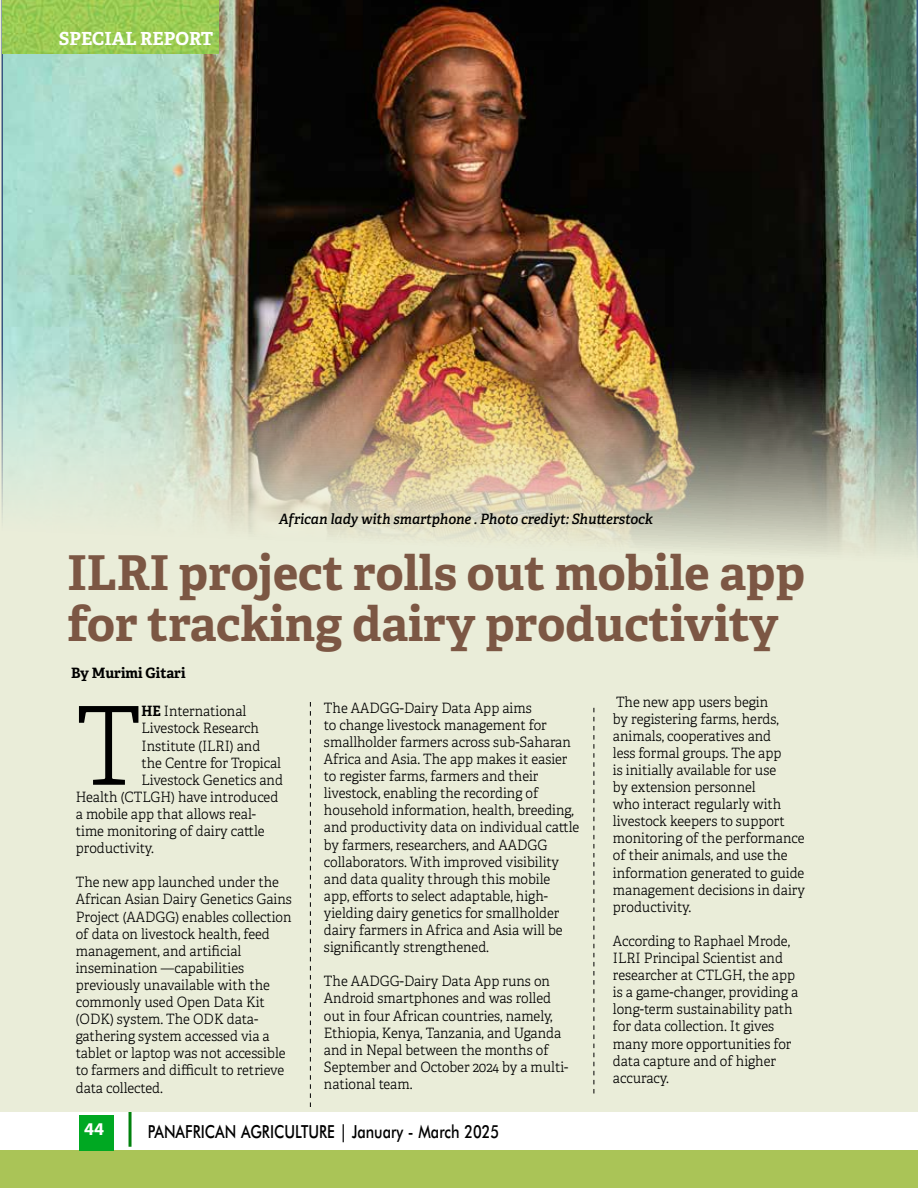
<style>
.page{position:relative;width:918px;height:1188px;background:#fff}
.page>*{position:absolute;margin:0;border:0;box-sizing:border-box;transform-origin:0 0}
.t1{font:300 108.75px "Adelle";color:#000;scale:.94 1}
.t2{font:700 48px/51px "Adelle";color:#7c5744}
.t3{font:500 18px "Futura BT";color:#000;scale:.8 1}
.t4{font:700 18px "Adelle";color:#fff}
.t5{font:700 18px "Myriad";color:#fff}
.t6{font:300 14.25px/17.1px "Adelle";color:#000;scale:.94 1}
.t7{font:italic 600 14.25px "Adelle";color:#000;scale:.96 1}
.t8{font:700 14.25px "Adelle";color:#000}
.s1{font-weight:700}
</style>
<div class="page">
<div style="left:0;top:1150px;width:918px;height:38px;background:#aac457"></div>
<hr style="left:129px;top:1111px;width:3px;height:36px;background:#00810c">
<hr style="left:0;top:1111px;width:918px;height:1px;background:#000">
<div style="left:80px;top:1115px;width:34px;height:35px;background:#00a822"></div>
<div style="left:0;top:0;width:918px;height:1111px;background:#eaedd9"></div>
<img style="left:2px;top:0;width:916px;height:552px">
<svg style="left:310px;top:702px;width:1px;height:405px"></svg>
<svg style="left:594px;top:708px;width:1px;height:386px"></svg>
<img style="left:3px;top:0;width:215px;height:54px">
<p class="t4" style="left:59px;top:27px;width:156px">SPECIAL REPORT</p>
<p class="t7" style="left:279px;top:510px;width:391px">African lady with smartphone . Photo crediyt: Shutterstock</p>
<h2 class="t2" style="left:68px;top:547px;width:739px">ILRI project rolls out mobile app for tracking dairy productivity</h2>
<p class="t8" style="left:71px;top:664px;width:116px">By Murimi Gitari</p>
<h1 class="t1" style="left:76px;top:680px;width:71px">T</h1>
<p class="t6" style="left:142px;top:703px;width:113px"><span class="s1">he</span> International</p>
<p class="t6" style="left:142px;top:720px;width:126px">Livestock Research</p>
<p class="t6" style="left:142px;top:737px;width:128px">Institute (ILRI) and</p>
<p class="t6" style="left:142px;top:754px;width:150px">the Centre for Tropical</p>
<p class="t6" style="left:142px;top:771px;width:152px">Livestock Genetics and</p>
<p class="t6" style="left:76px;top:789px;width:217px">Health (CTLGH) have introduced</p>
<p class="t6" style="left:76px;top:806px;width:193px">a mobile app that allows real-</p>
<p class="t6" style="left:76px;top:823px;width:203px">time monitoring of dairy cattle</p>
<p class="t6" style="left:76px;top:840px;width:85px">productivity.</p>
<p class="t6" style="left:76px;top:874px;width:231px">The new app launched under the<br>African Asian Dairy Genetics Gains<br>Project (AADGG) enables collection of data on livestock health, feed management, and artificial insemination —capabilities previously unavailable with the commonly used Open Data Kit (ODK) system. The ODK data&shy;gathering system accessed via a tablet or laptop was not accessible to farmers and difficult to retrieve data collected.</p>
<p class="t6" style="left:324px;top:699px;width:273px">The AADGG-Dairy Data App aims<br>to change livestock management for smallholder farmers across sub-Saharan Africa and Asia. The app makes it easier to register farms, farmers and their livestock, enabling the recording of household information, health, breeding, and productivity data on individual cattle by farmers, researchers, and AADGG collaborators. With improved visibility and data quality through this mobile<br>app, efforts to select adaptable, high&shy;yielding dairy genetics for smallholder dairy farmers in Africa and Asia will be significantly strengthened.</p>
<p class="t6" style="left:324px;top:973px;width:262px">The AADGG-Dairy Data App runs on Android smartphones and was rolled out in four African countries, namely, Ethiopia, Kenya, Tanzania, and Uganda and in Nepal between the months of September and October 2024 by a multi&shy;national team.</p>
<p class="t5" style="left:84px;top:1120px;width:27px">4444</p>
<p class="t3" style="left:148px;top:1121px;width:441px">panafrican agriculture | January - March 2025</p>
<p class="t6" style="left:613px;top:693px;width:206px">The new app users begin<br>by registering farms, herds, animals, cooperatives and<br>less formal groups. The app<br>is initially available for use<br>by extension personnel<br>who interact regularly with livestock keepers to support monitoring of the performance of their animals, and use the information generated to guide management decisions in dairy productivity.</p>
<p class="t6" style="left:613px;top:933px;width:199px">According to Raphael Mrode,<br>ILRI Principal Scientist and researcher at CTLGH, the app is a game-changer, providing a long-term sustainability path for data collection. It gives many more opportunities for data capture and of higher accuracy.</p>
</div>
